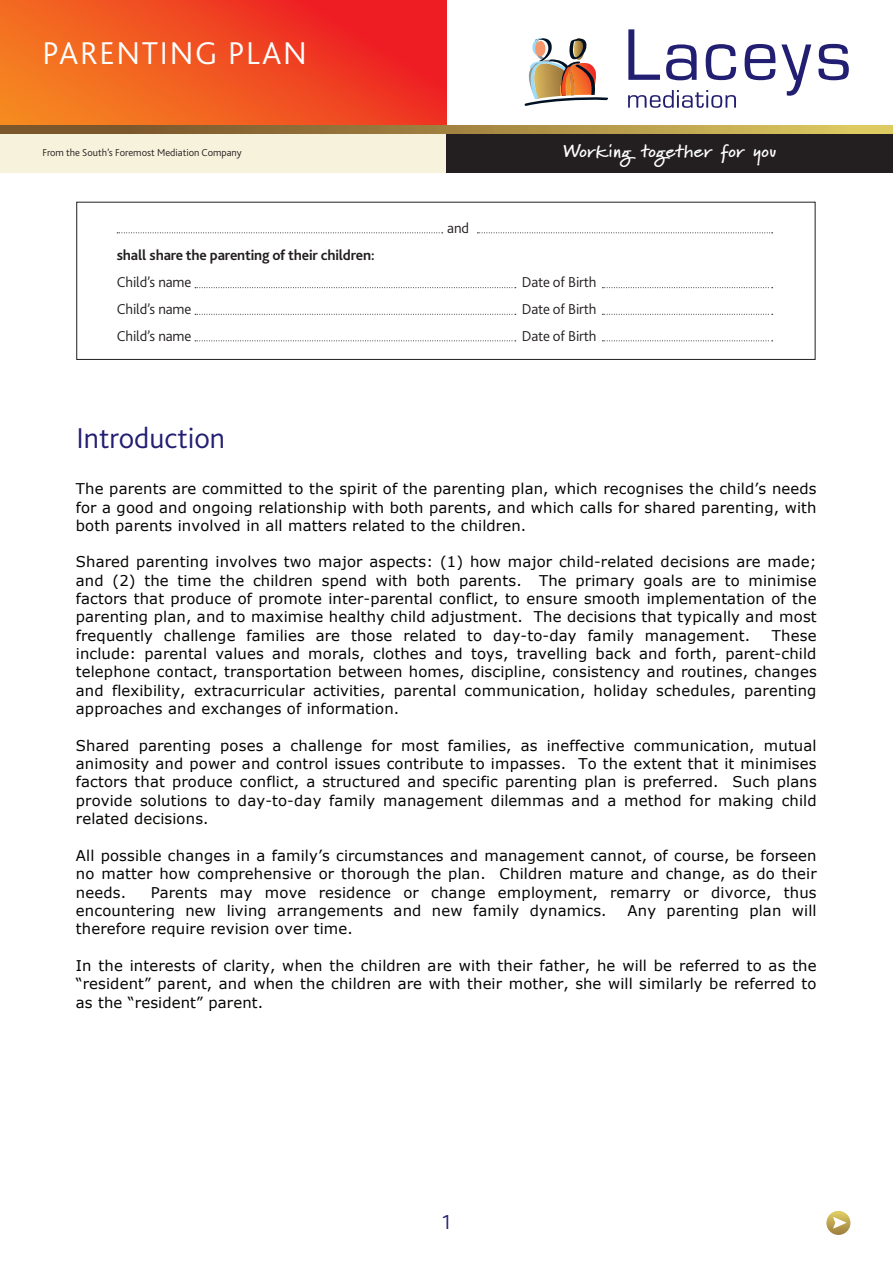
<style>
.page{position:relative;width:893px;height:1263px;background:#fff}
.page>*{position:absolute;margin:0;border:0;box-sizing:border-box;transform-origin:0 0}
.t1{font:300 33px "Bliss 2";letter-spacing:.05em;color:#fff}
.t2{font:300 30px "Bliss 2";color:#221e72}
.t3{font:300 21px "Bliss 2";color:#221e72}
.t4{font:700 18px "Marydale";letter-spacing:.02em;color:#fff;scale:1.11 1}
.t5{font:300 15px "Bliss 2";letter-spacing:-.01em;color:#231f20}
.t6{font:700 15px "Bliss 2";letter-spacing:-.01em;color:#231f20}
.t7{font:14.85px/18.3px "Verdana";letter-spacing:.01em;color:#040503;text-align:justify}
.t8{font:300 10.5px "Bliss 2";color:#231f20}
</style>
<div class="page">
<div style="left:0;top:134px;width:446px;height:38px;background:#f6f2db"></div>
<svg style="left:524px;top:38px;width:85px;height:68px"></svg>
<svg style="left:628px;top:29px;width:32px;height:51px"></svg>
<svg style="left:666px;top:44px;width:31px;height:36px"></svg>
<svg style="left:706px;top:44px;width:30px;height:36px"></svg>
<svg style="left:745px;top:44px;width:30px;height:36px"></svg>
<svg style="left:781px;top:45px;width:30px;height:51px"></svg>
<svg style="left:818px;top:44px;width:31px;height:36px"></svg>
<svg style="left:628px;top:90px;width:108px;height:18px"></svg>
<svg style="left:0;top:0;width:446px;height:125px;background:#f04e21"></svg>
<div style="left:446px;top:134px;width:447px;height:38px;background:#231f20"></div>
<svg style="left:0;top:125px;width:893px;height:9px;background:#a48642"></svg>
<svg style="left:826px;top:1211px;width:24px;height:24px"></svg>
<svg style="left:833px;top:1217px;width:14px;height:12px"></svg>
<svg style="left:117px;top:232px;width:326px;height:1px"></svg>
<svg style="left:195px;top:287px;width:321px;height:1px"></svg>
<svg style="left:602px;top:287px;width:171px;height:1px"></svg>
<svg style="left:195px;top:340px;width:321px;height:1px"></svg>
<svg style="left:602px;top:340px;width:171px;height:1px"></svg>
<svg style="left:195px;top:314px;width:321px;height:1px"></svg>
<svg style="left:602px;top:314px;width:171px;height:1px"></svg>
<svg style="left:477px;top:232px;width:296px;height:1px"></svg>
<div style="left:77px;top:202px;width:738px;height:158px;border:1px solid #231f20"></div>
<h1 class="t1" style="left:43px;top:32px;width:266px">PARENTING PLAN</h1>
<p class="t8" style="left:43px;top:146px;width:201px">From the South’s Foremost Mediation Company</p>
<p class="t5" style="left:447px;top:218px;width:23px">and</p>
<p class="t4" style="left:563px;top:140px;width:194px">Working together for you</p>
<p class="t6" style="left:117px;top:245px;width:259px">shall share the parenting of their children:</p>
<p class="t5" style="left:117px;top:272px;width:76px">Child’s name</p>
<p class="t5" style="left:522px;top:272px;width:76px">Date of Birth</p>
<p class="t5" style="left:117px;top:299px;width:76px">Child’s name</p>
<p class="t5" style="left:522px;top:299px;width:76px">Date of Birth</p>
<p class="t5" style="left:117px;top:326px;width:76px">Child’s name</p>
<p class="t5" style="left:522px;top:326px;width:76px">Date of Birth</p>
<h2 class="t2" style="left:77px;top:419px;width:150px">Introduction</h2>
<p class="t7" style="left:76px;top:481px;width:742px">The parents are committed to the spirit of the parenting plan, which recognises the child’s needs for a good and ongoing relationship with both parents, and which calls for shared parenting, with both parents involved in all matters related to the children.</p>
<p class="t7" style="left:76px;top:554px;width:742px">Shared parenting involves two major aspects: (1) how major child-related decisions are made; and (2) the time the children spend with both parents. The primary goals are to minimise factors that produce of promote inter-parental conflict, to ensure smooth implementation of the parenting plan, and to maximise healthy child adjustment. The decisions that typically and most frequently challenge families are those related to day-to-day family management.</p>
<p class="t7" style="left:76px;top:628px;width:742px;text-indent:696px">These include: parental values and morals, clothes and toys, travelling back and forth, parent-child telephone contact, transportation between homes, discipline, consistency and routines, changes and flexibility, extracurricular activities, parental communication, holiday schedules, parenting approaches and exchanges of information.</p>
<p class="t7" style="left:76px;top:738px;width:742px">Shared parenting poses a challenge for most families, as ineffective communication, mutual animosity and power and control issues contribute to impasses. To the extent that it minimises factors that produce conflict, a structured and specific parenting plan is preferred. Such plans provide solutions to day-to-day family management dilemmas and a method for making child related decisions.</p>
<p class="t7" style="left:76px;top:847px;width:742px">All possible changes in a family’s circumstances and management cannot, of course, be forseen no matter how comprehensive or thorough the plan. Children mature and change, as do their needs.</p>
<p class="t7" style="left:76px;top:884px;width:742px;text-indent:75px">Parents may move residence or change employment, remarry or divorce, thus encountering new living arrangements and new family dynamics.</p>
<p class="t7" style="left:627px;top:902px;width:191px">Any parenting plan will</p>
<p class="t7" style="left:76px;top:921px;width:278px">therefore require revision over time.</p>
<p class="t7" style="left:76px;top:957px;width:742px">In the interests of clarity, when the children are with their father, he will be referred to as the “resident” parent, and when the children are with their mother, she will similarly be referred to as the “resident” parent.</p>
<h3 class="t3" style="left:442px;top:1209px;width:10px">1</h3>
</div>
